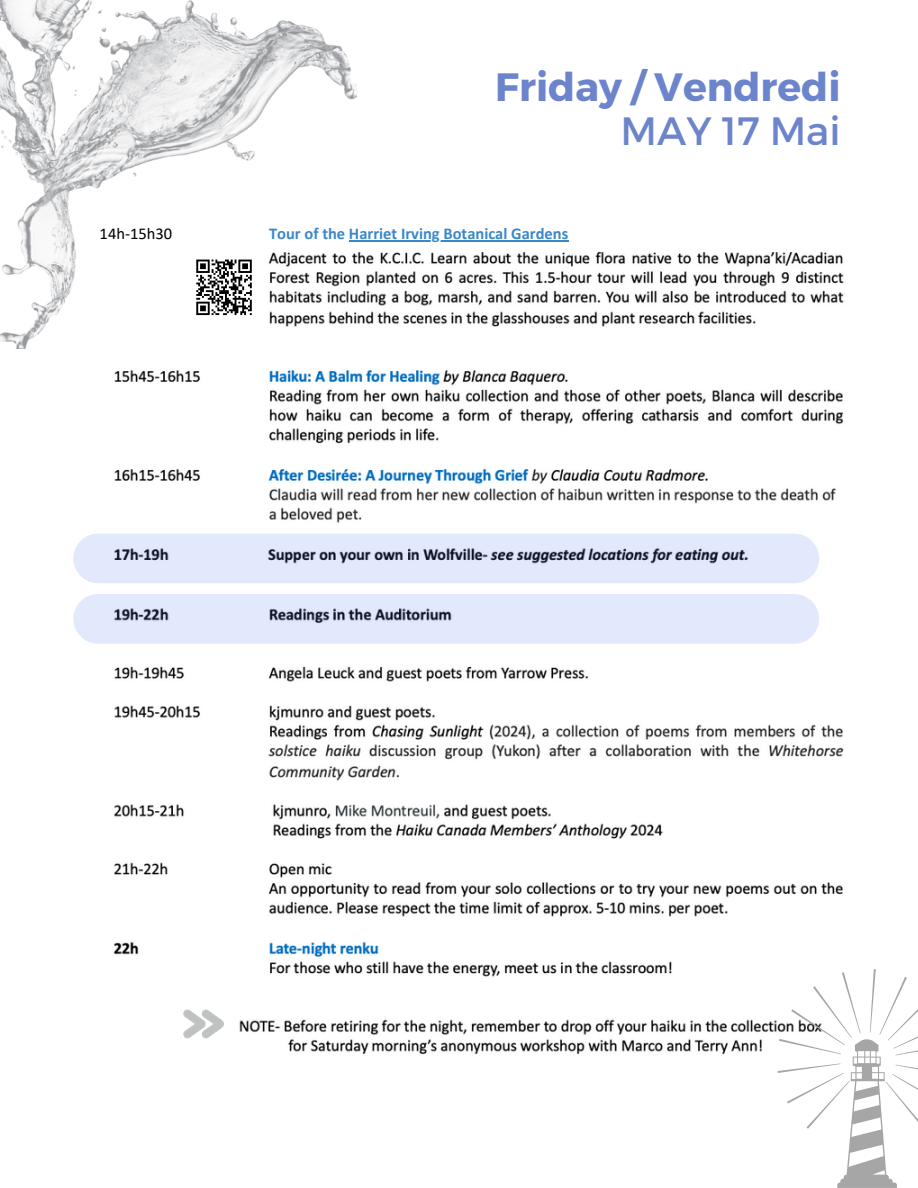
<style>
.page{position:relative;width:918px;height:1188px;background:#fff}
.page>*{position:absolute;margin:0;border:0;box-sizing:border-box;transform-origin:0 0}
.t1{font:700 39.45px/43.8px "Montserrat";color:#6c84cb;text-align:right}
.t2{font:700 16.5px "Calibri";color:#3b87ca}
.t3{font:16.5px "Calibri";color:#000}
.s1{font-weight:400}
</style>
<div class="page">
<img style="left:92px;top:252px;width:752px;height:803px">
<img style="left:0;top:0;width:357px;height:349px">
<svg style="left:778px;top:969px;width:140px;height:219px"></svg>
<div style="left:192px;top:256px;width:64px;height:63px;background:#fff"></div>
<svg style="left:196px;top:259px;width:56px;height:57px"></svg>
<svg style="left:73px;top:534px;width:746px;height:49px;background:#d4daee"></svg>
<div style="left:73px;top:594px;width:746px;height:49px;background:#e3e9fd;border-radius:25px"></div>
<svg style="left:183px;top:1009px;width:41px;height:29px"></svg>
<div style="left:117px;top:219px;width:709px;height:33px;background:#fff"></div>
<hr style="left:349px;top:240px;width:219px;height:1px;background:#3b87ca">
<h1 class="t1" style="left:495px;top:63px;width:347px">Friday / Vendredi<br><span class="s1">MAY 17 Mai</span></h1>
<p class="t3" style="left:100px;top:227px;width:74px">14h-15h30</p>
<p class="t2" style="left:269px;top:227px;width:301px">Tour of the Harriet Irving Botanical Gardens</p>
</div>
